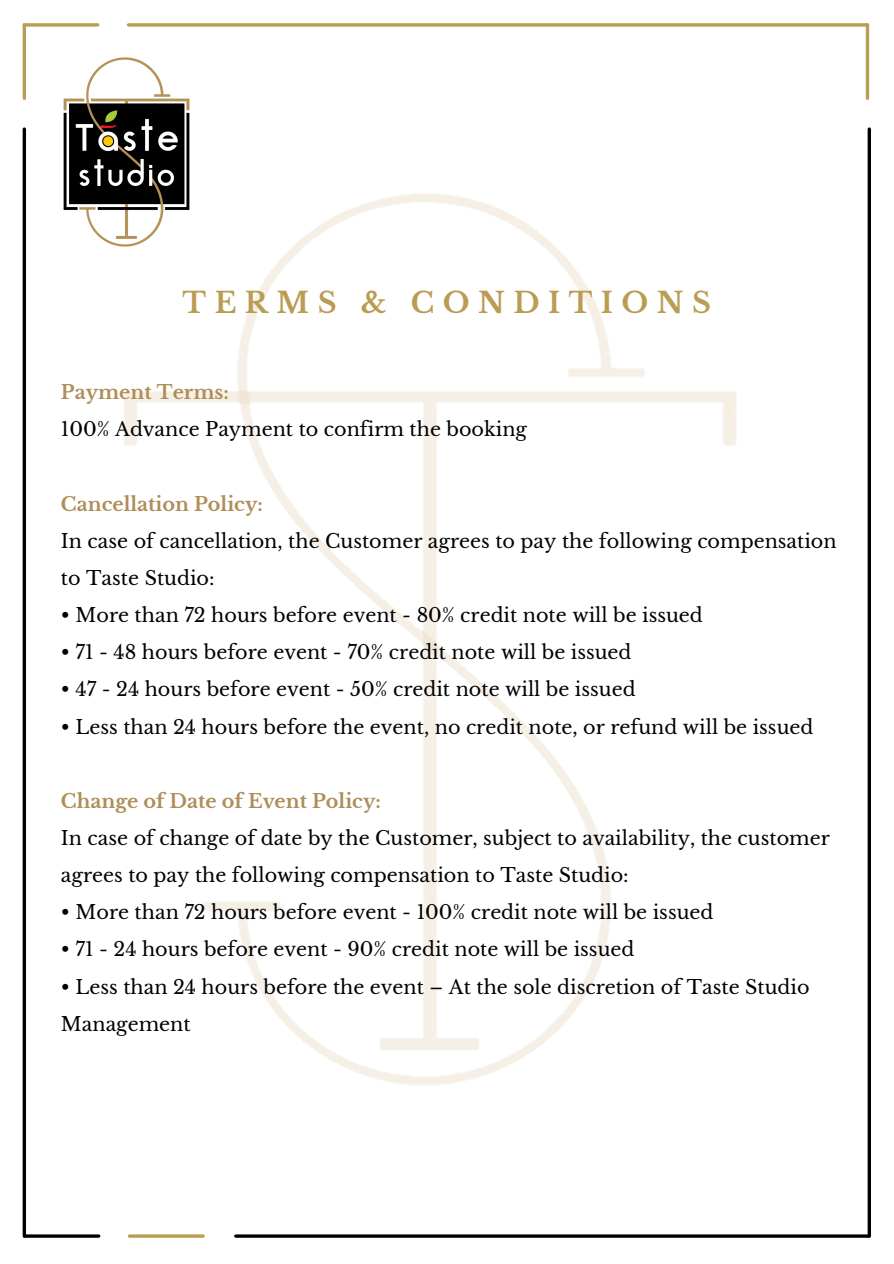
<style>
.page{position:relative;width:894px;height:1264px;background:#fff}
.page>*{position:absolute;margin:0;border:0;box-sizing:border-box;transform-origin:0 0}
.t1{font:700 28.5px "Libre Baskerville";letter-spacing:.295em;color:#ba9c53}
.t2{font:19.2px/37.2px "Libre Baskerville";color:#000}
.t3{font:700 19.2px "Libre Baskerville";color:#ae8e59}
</style>
<div class="page">
<img style="left:124px;top:193px;width:612px;height:892px">
<svg style="left:128px;top:23px;width:739px;height:4px;background:#c4aa6d"></svg>
<svg style="left:24px;top:23px;width:74px;height:4px"></svg>
<hr style="left:23px;top:25px;width:3px;height:73px;background:#ba9c53">
<hr style="left:865px;top:25px;width:3px;height:73px;background:#ba9c53">
<hr style="left:23px;top:129px;width:3px;height:1107px;background:#000">
<hr style="left:25px;top:1234px;width:74px;height:3px;background:#000">
<hr style="left:129px;top:1234px;width:74px;height:3px;background:#ba9c53">
<hr style="left:236px;top:1234px;width:632px;height:3px;background:#000">
<hr style="left:867px;top:129px;width:3px;height:1107px;background:#000">
<img style="left:63px;top:57px;width:130px;height:195px">
<p class="t1" style="left:182px;top:286px;width:529px">TERMS &amp; CONDITIONS</p>
<p class="t3" style="left:61px;top:381px;width:169px">Payment Terms:</p>
<p class="t2" style="left:61px;top:411px;width:467px">100% Advance Payment to confirm the booking</p>
<p class="t3" style="left:61px;top:492px;width:203px">Cancellation Policy:</p>
<p class="t2" style="left:61px;top:522px;width:777px">In case of cancellation, the Customer agrees to pay the following compensation to Taste Studio:</p>
<p class="t2" style="left:61px;top:597px;width:643px">• More than 72 hours before event - 80% credit note will be issued</p>
<p class="t2" style="left:61px;top:634px;width:572px">• 71 - 48 hours before event - 70% credit note will be issued</p>
<p class="t2" style="left:61px;top:671px;width:576px">• 47 - 24 hours before event - 50% credit note will be issued</p>
<p class="t2" style="left:61px;top:708px;width:753px">• Less than 24 hours before the event, no credit note, or refund will be issued</p>
<h1 class="t3" style="left:61px;top:789px;width:321px">Change of Date of Event Policy:</h1>
<p class="t2" style="left:61px;top:819px;width:770px">In case of change of date by the Customer, subject to availability, the customer agrees to pay the following compensation to Taste Studio:</p>
<p class="t2" style="left:61px;top:894px;width:653px">• More than 72 hours before event - 100% credit note will be issued</p>
<p class="t2" style="left:61px;top:931px;width:574px">• 71 - 24 hours before event - 90% credit note will be issued</p>
<p class="t2" style="left:61px;top:968px;width:750px">• Less than 24 hours before the event – At the sole discretion of Taste Studio<br>Management</p>
</div>
